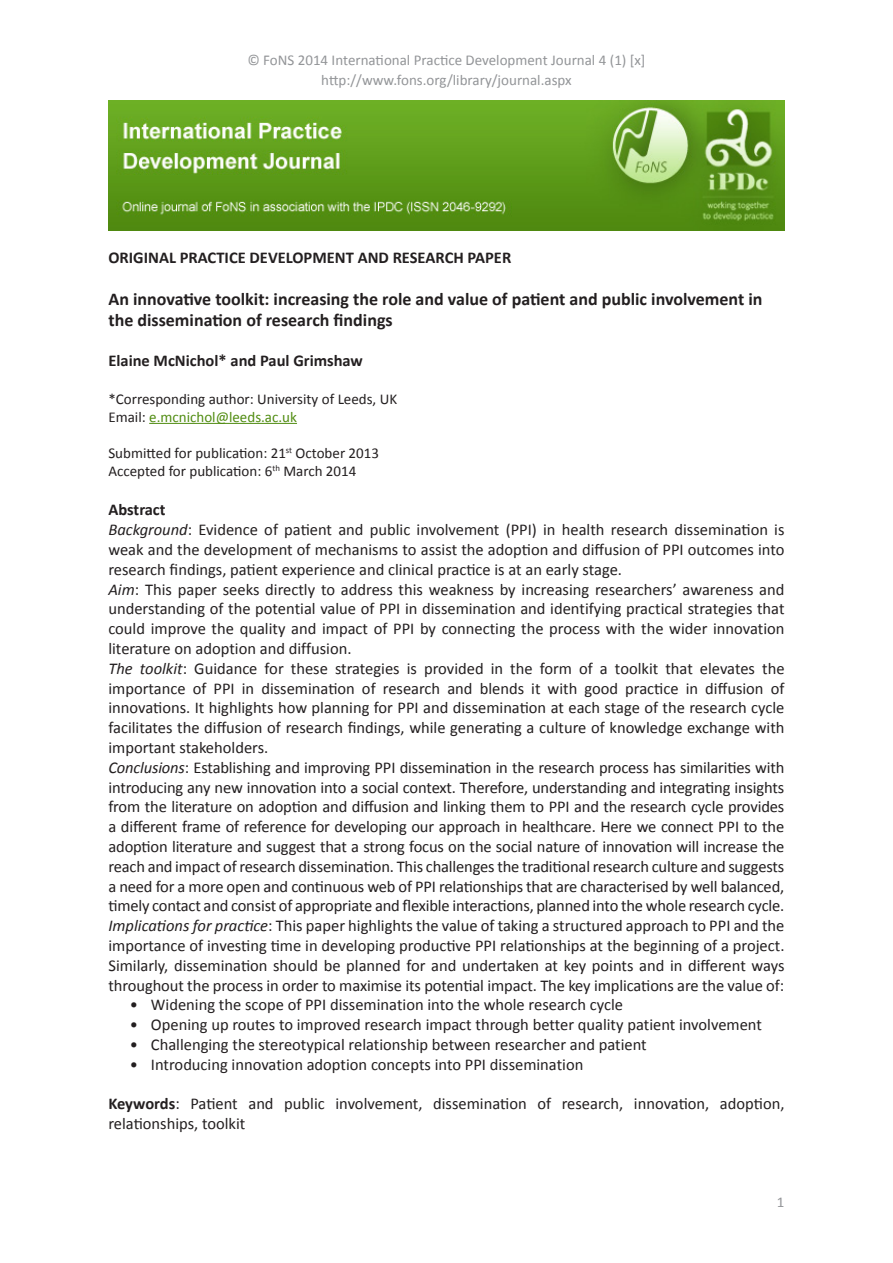
<style>
.page{position:relative;width:893px;height:1263px;background:#fff}
.page>*{position:absolute;margin:0;border:0;box-sizing:border-box;transform-origin:0 0}
.Author_Name{font:700 18px/21.6px "Calibri";color:#231f20}
.Body{font:16.5px/19.8px "Calibri";color:#231f20;text-align:justify}
.Author_Name-2{font:700 16.5px "Calibri";color:#231f20}
.Xhead_1{font:700 16.5px "Calibri";color:#231f20}
.Page_number{font:15px "Calibri";color:#939598}
.Submit_accept{font:15px "Calibri";color:#231f20}
.Workplace{font:15px "Calibri";color:#231f20}
.Workplace-2{font:15px "Calibri";color:#508c11}
.s1{color:#231f20}
.s2{font-style:italic}
.s3{font-weight:700}
</style>
<div class="page">
<hr style="left:149px;top:423px;width:148px;height:1px;background:#508c11">
<img style="left:108px;top:101px;width:676px;height:129px">
<p class="Page_number" style="left:247px;top:51px;width:400px">© FoNS 2014 International Practice Development Journal 4 (1) [x]</p>
<p class="Page_number" style="left:321px;top:71px;width:252px">http://www.fons.org/library/journal.aspx</p>
<p class="Author_Name-2" style="left:108px;top:247px;width:404px">ORIGINAL PRACTICE DEVELOPMENT AND RESEARCH PAPER</p>
<p class="Author_Name" style="left:108px;top:288px;width:655px">An innovative toolkit: increasing the role and value of patient and public involvement in the dissemination of research findings</p>
<p class="Author_Name-2" style="left:108px;top:350px;width:256px">Elaine McNichol* and Paul Grimshaw</p>
<p class="Workplace" style="left:108px;top:389px;width:290px">*Corresponding author: University of Leeds, UK</p>
<p class="Workplace-2" style="left:108px;top:407px;width:190px"><span class="s1">Email:</span> e.mcnichol@leeds.ac.uk</p>
<p class="Submit_accept" style="left:108px;top:443px;width:272px">Submitted for publication: 21<sup>st</sup> October 2013</p>
<p class="Submit_accept" style="left:108px;top:461px;width:249px">Accepted for publication: 6<sup>th</sup> March 2014</p>
<p class="Xhead_1" style="left:108px;top:499px;width:59px">Abstract</p>
<p class="Body" style="left:108px;top:520px;width:678px"><span class="s2">Background</span>: Evidence of patient and public involvement (PPI) in health research dissemination is weak and the development of mechanisms to assist the adoption and diffusion of PPI outcomes into research findings, patient experience and clinical practice is at an early stage.</p>
<p class="Body" style="left:108px;top:579px;width:678px"><span class="s2">Aim</span>: This paper seeks directly to address this weakness by increasing researchers’ awareness and understanding of the potential value of PPI in dissemination and identifying practical strategies that could improve the quality and impact of PPI by connecting the process with the wider innovation literature on adoption and diffusion.</p>
<p class="Body" style="left:108px;top:658px;width:678px"><span class="s2">The toolkit</span>: Guidance for these strategies is provided in the form of a toolkit that elevates the importance of PPI in dissemination of research and blends it with good practice in diffusion of innovations. It highlights how planning for PPI and dissemination at each stage of the research cycle facilitates the diffusion of research findings, while generating a culture of knowledge exchange with important stakeholders.</p>
<p class="Body" style="left:108px;top:757px;width:677px"><span class="s2">Conclusions</span>: Establishing and improving PPI dissemination in the research process has similarities with introducing any new innovation into a social context. Therefore, understanding and integrating insights from the literature on adoption and diffusion and linking them to PPI and the research cycle provides a different frame of reference for developing our approach in healthcare. Here we connect PPI to the adoption literature and suggest that a strong focus on the social nature of innovation will increase the reach and impact of research dissemination. This challenges the traditional research culture and suggests a need for a more open and continuous web of PPI relationships that are characterised by well balanced, timely contact and consist of appropriate and flexible interactions, planned into the whole research cycle.</p>
<p class="Body" style="left:108px;top:916px;width:678px"><span class="s2">Implications for practice</span>: This paper highlights the value of taking a structured approach to PPI and the importance of investing time in developing productive PPI relationships at the beginning of a project.<br>Similarly, dissemination should be planned for and undertaken at key points and in different ways throughout the process in order to maximise its potential impact. The key implications are the value of:</p>
<p class="Body" style="left:130px;top:995px;width:495px">• Widening the scope of PPI dissemination into the whole research cycle</p>
<p class="Body" style="left:130px;top:1015px;width:634px">• Opening up routes to improved research impact through better quality patient involvement</p>
<p class="Body" style="left:130px;top:1035px;width:519px">• Challenging the stereotypical relationship between researcher and patient</p>
<p class="Body" style="left:130px;top:1054px;width:455px">• Introducing innovation adoption concepts into PPI dissemination</p>
<p class="Body" style="left:108px;top:1094px;width:678px"><span class="s3">Keywords</span>: Patient and public involvement, dissemination of research, innovation, adoption, relationships, toolkit</p>
<p class="Page_number" style="left:777px;top:1193px;width:9px">1</p>
</div>
